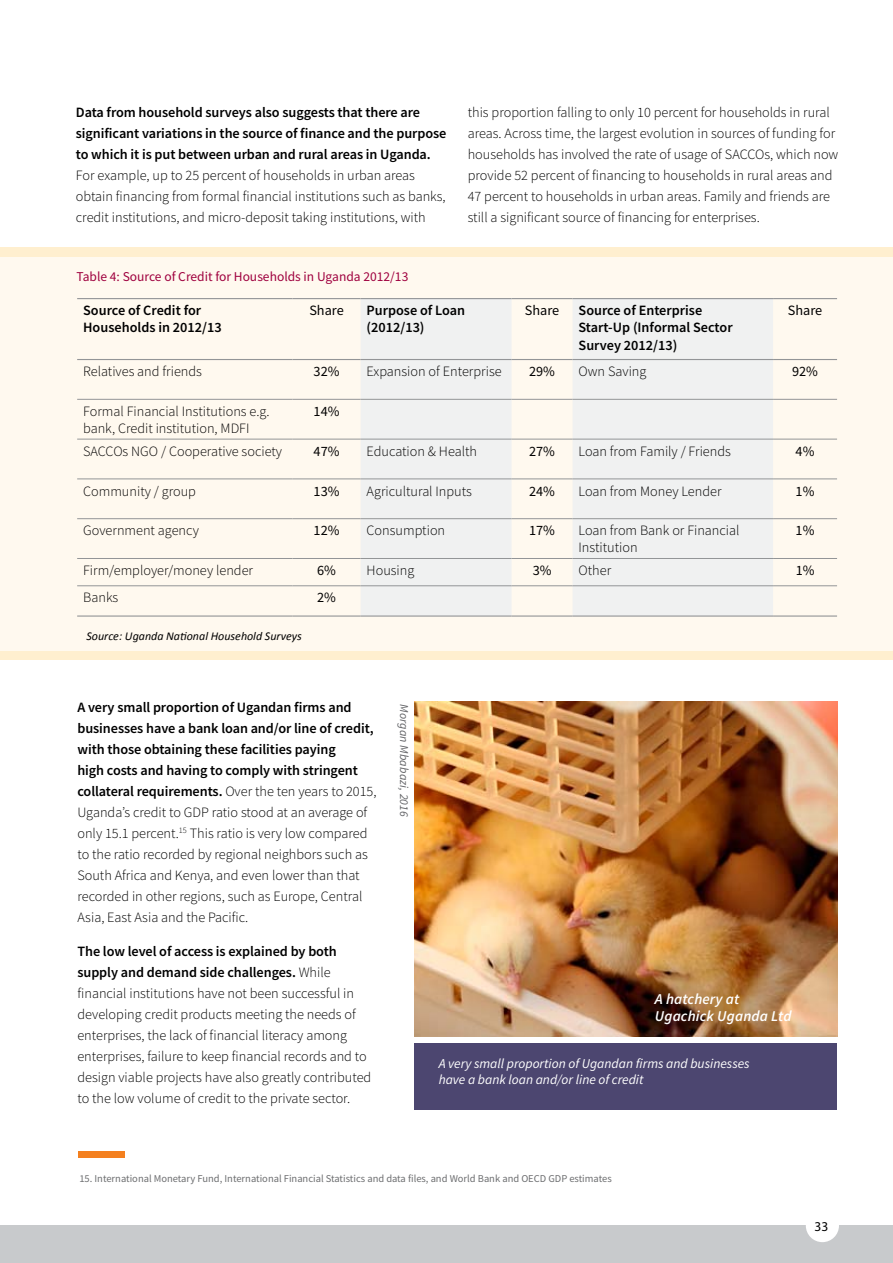
<style>
.page{position:relative;width:893px;height:1263px;background:#fff}
.page>*{position:absolute;margin:0;border:0;box-sizing:border-box;transform-origin:0 0}
.t1{font:italic 600 15px/16.5px "Source Sans Pro";letter-spacing:.01em;color:#fff}
.t2{font:300 14.25px/21px "Source Sans Pro";color:#000}
.t3{font:600 14.25px/17.1px "Source Sans Pro";letter-spacing:-.005em;color:#000}
.t4{font:14.25px "Source Sans Pro";color:#000}
.t5{font:italic 13.5px/16.5px "Source Sans Pro";color:#fff}
.t6{font:13.5px "Source Sans Pro";color:#9f003e}
.t7{font:13.5px "Myriad Pro";color:#000}
.t8{font:italic 12px "Calibri";color:#000}
.t9{font:italic 12px "Source Sans Pro";letter-spacing:.01em;color:#626366}
.t10{font:10.5px "Source Sans Pro";color:#6d6e70}
.s1{font-weight:600}
</style>
<div class="page">
<div style="left:0;top:1225px;width:893px;height:38px;background:#c8cacc"></div>
<div style="left:806px;top:1209px;width:33px;height:33px;background:#fff;border-radius:50%"></div>
<div style="left:0;top:247px;width:893px;height:412px;background:#ffefcf"></div>
<div style="left:0;top:257px;width:893px;height:394px;background:#fff9ef"></div>
<div style="left:78px;top:1151px;width:46px;height:7px;background:#f4801f"></div>
<svg style="left:361px;top:299px;width:412px;height:316px;fill:#f0f1f1"></svg>
<hr style="left:77px;top:399px;width:216px;height:1px;background:#939597">
<hr style="left:293px;top:399px;width:68px;height:1px;background:#939597">
<hr style="left:512px;top:399px;width:61px;height:1px;background:#939597">
<hr style="left:773px;top:399px;width:64px;height:1px;background:#939597">
<hr style="left:77px;top:439px;width:216px;height:1px;background:#939597">
<hr style="left:293px;top:439px;width:68px;height:1px;background:#939597">
<hr style="left:512px;top:439px;width:61px;height:1px;background:#939597">
<hr style="left:773px;top:439px;width:64px;height:1px;background:#939597">
<hr style="left:77px;top:479px;width:216px;height:1px;background:#939597">
<hr style="left:293px;top:479px;width:68px;height:1px;background:#939597">
<hr style="left:512px;top:479px;width:61px;height:1px;background:#939597">
<hr style="left:773px;top:479px;width:64px;height:1px;background:#939597">
<hr style="left:77px;top:518px;width:216px;height:1px;background:#939597">
<hr style="left:293px;top:518px;width:68px;height:1px;background:#939597">
<hr style="left:512px;top:518px;width:61px;height:1px;background:#939597">
<hr style="left:773px;top:518px;width:64px;height:1px;background:#939597">
<hr style="left:77px;top:558px;width:216px;height:1px;background:#939597">
<hr style="left:293px;top:558px;width:68px;height:1px;background:#939597">
<hr style="left:512px;top:558px;width:61px;height:1px;background:#939597">
<hr style="left:773px;top:558px;width:64px;height:1px;background:#939597">
<hr style="left:77px;top:585px;width:216px;height:1px;background:#939597">
<hr style="left:293px;top:585px;width:68px;height:1px;background:#939597">
<hr style="left:512px;top:585px;width:61px;height:1px;background:#939597">
<hr style="left:773px;top:585px;width:64px;height:1px;background:#939597">
<hr style="left:361px;top:399px;width:151px;height:1px;background:#939597">
<hr style="left:361px;top:439px;width:151px;height:1px;background:#939597">
<hr style="left:361px;top:479px;width:151px;height:1px;background:#939597">
<hr style="left:361px;top:518px;width:151px;height:1px;background:#939597">
<hr style="left:361px;top:558px;width:151px;height:1px;background:#939597">
<hr style="left:361px;top:585px;width:151px;height:1px;background:#939597">
<hr style="left:573px;top:399px;width:200px;height:1px;background:#939597">
<hr style="left:573px;top:439px;width:200px;height:1px;background:#939597">
<hr style="left:573px;top:479px;width:200px;height:1px;background:#939597">
<hr style="left:573px;top:518px;width:200px;height:1px;background:#939597">
<hr style="left:573px;top:558px;width:200px;height:1px;background:#939597">
<hr style="left:573px;top:585px;width:200px;height:1px;background:#939597">
<hr style="left:77px;top:615px;width:216px;height:2px;background:#939597">
<hr style="left:293px;top:615px;width:68px;height:2px;background:#939597">
<hr style="left:361px;top:615px;width:151px;height:2px;background:#939597">
<hr style="left:512px;top:615px;width:61px;height:2px;background:#939597">
<hr style="left:573px;top:615px;width:200px;height:2px;background:#939597">
<hr style="left:773px;top:615px;width:64px;height:2px;background:#939597">
<hr style="left:77px;top:298px;width:216px;height:1px;background:#939597">
<hr style="left:293px;top:298px;width:68px;height:1px;background:#939597">
<hr style="left:361px;top:298px;width:151px;height:1px;background:#939597">
<hr style="left:512px;top:298px;width:61px;height:1px;background:#939597">
<hr style="left:573px;top:298px;width:200px;height:1px;background:#939597">
<hr style="left:773px;top:298px;width:64px;height:1px;background:#939597">
<hr style="left:77px;top:359px;width:216px;height:1px;background:#939597">
<hr style="left:293px;top:359px;width:68px;height:1px;background:#939597">
<hr style="left:361px;top:359px;width:151px;height:1px;background:#939597">
<hr style="left:512px;top:359px;width:61px;height:1px;background:#939597">
<hr style="left:573px;top:359px;width:200px;height:1px;background:#939597">
<hr style="left:773px;top:359px;width:64px;height:1px;background:#939597">
<div style="left:415px;top:1043px;width:422px;height:66px;background:#4c4670"></div>
<img style="left:415px;top:701px;width:422px;height:336px">
<p class="t3" style="left:76px;top:102px;width:372px;line-height:21px">Data from household surveys also suggests that there are significant variations in the source of finance and the purpose to which it is put between urban and rural areas in Uganda.</p>
<p class="t2" style="left:76px;top:165px;width:371px">For example, up to 25 percent of households in urban areas obtain financing from formal financial institutions such as banks, credit institutions, and micro-deposit taking institutions, with</p>
<p class="t6" style="left:77px;top:268px;width:333px">Table 4: Source of Credit for Households in Uganda 2012/13</p>
<p class="t2" style="left:468px;top:102px;width:372px">this proportion falling to only 10 percent for households in rural areas. Across time, the largest evolution in sources of funding for households has involved the rate of usage of SACCOs, which now provide 52 percent of financing to households in rural areas and 47 percent to households in urban areas. Family and friends are still a significant source of financing for enterprises.</p>
<p class="t3" style="left:83px;top:302px;width:140px">Source of Credit for<br>Households in 2012/13</p>
<p class="t4" style="left:309px;top:301px;width:36px">Share</p>
<p class="t3" style="left:367px;top:302px;width:100px">Purpose of Loan (2012/13)</p>
<p class="t4" style="left:525px;top:301px;width:36px">Share</p>
<p class="t3" style="left:579px;top:302px;width:156px">Source of Enterprise<br>Start-Up (Informal Sector<br>Survey 2012/13)</p>
<p class="t4" style="left:788px;top:301px;width:36px">Share</p>
<p class="t2" style="left:83px;top:361px;width:120px">Relatives and friends</p>
<p class="t4" style="left:314px;top:362px;width:27px">32%</p>
<p class="t2" style="left:367px;top:361px;width:137px">Expansion of Enterprise</p>
<p class="t4" style="left:529px;top:362px;width:27px">29%</p>
<p class="t2" style="left:579px;top:361px;width:69px">Own Saving</p>
<p class="t4" style="left:792px;top:362px;width:27px">92%</p>
<p class="t2" style="left:83px;top:403px;width:188px;line-height:17.1px">Formal Financial Institutions e.g. bank, Credit institution, MDFI</p>
<p class="t4" style="left:314px;top:402px;width:27px">14%</p>
<p class="t2" style="left:83px;top:441px;width:200px">SACCOs NGO / Cooperative society</p>
<p class="t4" style="left:314px;top:442px;width:27px">47%</p>
<p class="t2" style="left:367px;top:441px;width:112px">Education &amp; Health</p>
<p class="t4" style="left:529px;top:442px;width:27px">27%</p>
<p class="t2" style="left:579px;top:441px;width:154px">Loan from Family / Friends</p>
<p class="t4" style="left:796px;top:442px;width:20px">4%</p>
<p class="t2" style="left:83px;top:480px;width:114px">Community / group</p>
<p class="t4" style="left:314px;top:482px;width:27px">13%</p>
<p class="t2" style="left:367px;top:480px;width:107px">Agricultural Inputs</p>
<p class="t4" style="left:529px;top:482px;width:27px">24%</p>
<p class="t2" style="left:579px;top:480px;width:144px">Loan from Money Lender</p>
<p class="t4" style="left:796px;top:482px;width:20px">1%</p>
<p class="t2" style="left:83px;top:520px;width:117px">Government agency</p>
<p class="t4" style="left:314px;top:522px;width:27px">12%</p>
<p class="t2" style="left:367px;top:520px;width:80px">Consumption</p>
<p class="t4" style="left:529px;top:522px;width:27px">17%</p>
<p class="t2" style="left:579px;top:522px;width:163px;line-height:17.1px">Loan from Bank or Financial<br>Institution</p>
<p class="t4" style="left:796px;top:522px;width:20px">1%</p>
<p class="t2" style="left:83px;top:560px;width:171px">Firm/employer/money lender</p>
<p class="t4" style="left:317px;top:561px;width:20px">6%</p>
<p class="t2" style="left:367px;top:560px;width:49px">Housing</p>
<p class="t4" style="left:533px;top:561px;width:20px">3%</p>
<p class="t2" style="left:579px;top:560px;width:34px">Other</p>
<p class="t4" style="left:796px;top:561px;width:20px">1%</p>
<p class="t2" style="left:83px;top:587px;width:37px">Banks</p>
<p class="t4" style="left:317px;top:589px;width:20px">2%</p>
<p class="t8" style="left:87px;top:628px;width:217px">Source: Uganda National Household Surveys</p>
<p class="t2" style="left:77px;top:697px;width:301px"><span class="s1">A very small proportion of Ugandan firms and businesses have a bank loan and/or line of credit, with those obtaining these facilities paying<br>high costs and having to comply with stringent collateral requirements.</span> Over the ten years to 2015, Uganda’s credit to GDP ratio stood at an average of only 15.1 percent.<sup>15</sup> This ratio is very low compared to the ratio recorded by regional neighbors such as South Africa and Kenya, and even lower than that recorded in other regions, such as Europe, Central Asia, East Asia and the Pacific.</p>
<p class="t2" style="left:77px;top:941px;width:295px"><span class="s1">The low level of access is explained by both supply and demand side challenges.</span> While financial institutions have not been successful in developing credit products meeting the needs of enterprises, the lack of financial literacy among enterprises, failure to keep financial records and to design viable projects have also greatly contributed to the low volume of credit to the private sector.</p>
<p class="t9" style="left:412px;top:704px;width:114px;rotate:90deg">Morgan Mbabazi, 2016</p>
<p class="t1" style="left:655px;top:991px;width:138px">A hatchery at<br>Ugachick Uganda Ltd</p>
<p class="t5" style="left:439px;top:1055px;width:312px">A very small proportion of Ugandan firms and businesses have a bank loan and/or line of credit</p>
<p class="t10" style="left:79px;top:1172px;width:534px">15. International Monetary Fund, International Financial Statistics and data files, and World Bank and OECD GDP estimates</p>
<p class="t7" style="left:815px;top:1218px;width:15px">33</p>
</div>
